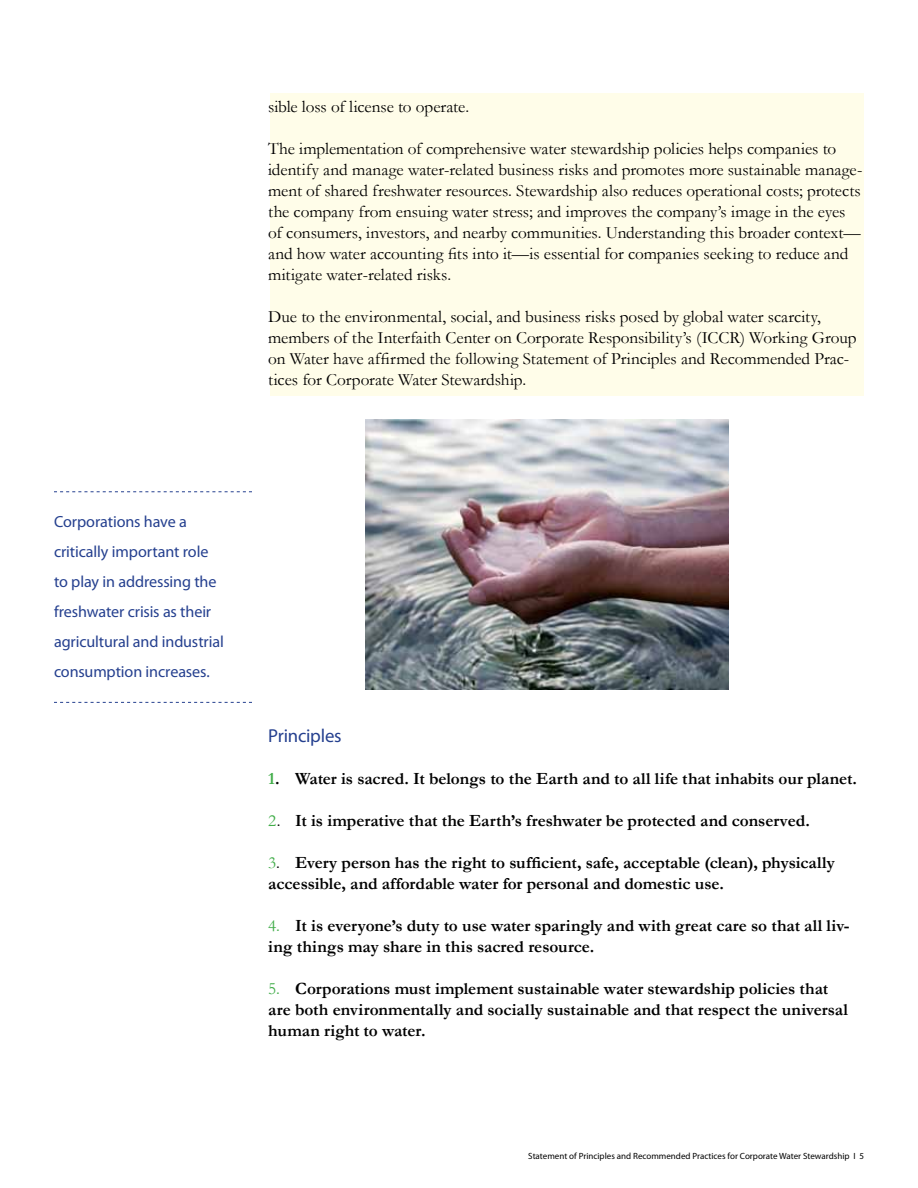
<style>
.page{position:relative;width:918px;height:1188px;background:#fff}
.page>*{position:absolute;margin:0;border:0;box-sizing:border-box;transform-origin:0 0}
.t1{font:18.75px "Myriad Pro";letter-spacing:-.01em;color:#25408f}
.t2{font:17.25px/21px "Garamond";letter-spacing:-.005em;color:#000}
.t3{font:700 17.25px/21px "Garamond";color:#000}
.t4{font:16.2px/30px "Myriad Pro";letter-spacing:-.01em;color:#25408f}
.t5{font:9px "Myriad Pro";color:#000}
.s1{color:#41ad49}
.s2{font-weight:400;color:#41ad49}
.s3{font-weight:400}
</style>
<div class="page">
<div style="left:270px;top:93px;width:594px;height:303px;background:#fffde9"></div>
<svg style="left:54px;top:491px;width:198px;height:1px"></svg>
<svg style="left:54px;top:702px;width:198px;height:1px"></svg>
<img style="left:365px;top:420px;width:364px;height:270px">
<p class="t2" style="left:268px;top:96px;width:202px">sible loss of license to operate.</p>
<p class="t2" style="left:268px;top:138px;width:596px">The implementation of comprehensive water stewardship policies helps companies to identify and manage water-related business risks and promotes more sustainable manage&shy;ment of shared freshwater resources. Stewardship also reduces operational costs; protects the company from ensuing water stress; and improves the company’s image in the eyes of consumers, investors, and nearby communities. Understanding this broader context— and how water accounting fits into it—is essential for companies seeking to reduce and mitigate water-related risks.</p>
<p class="t2" style="left:268px;top:306px;width:590px">Due to the environmental, social, and business risks posed by global water scarcity, members of the Interfaith Center on Corporate Responsibility’s (ICCR) Working Group on Water have affirmed the following Statement of Principles and Recommended Prac&shy;tices for Corporate Water Stewardship.</p>
<p class="t4" style="left:54px;top:506px;width:171px">Corporations have a critically important role to play in addressing the freshwater crisis as their agricultural and industrial consumption increases.</p>
<p class="t1" style="left:268px;top:724px;width:75px">Principles</p>
<p class="t3" style="left:268px;top:768px;width:590px"><span class="s1">1</span>. Water is sacred. It belongs to the Earth and to all life that inhabits our planet.</p>
<p class="t3" style="left:268px;top:810px;width:543px"><span class="s2">2</span><span class="s3">.</span> It is imperative that the Earth’s freshwater be protected and conserved.</p>
<p class="t3" style="left:268px;top:852px;width:568px"><span class="s2">3</span><span class="s3">.</span> Every person has the right to sufficient, safe, acceptable (clean), physically accessible, and affordable water for personal and domestic use.</p>
<p class="t3" style="left:268px;top:915px;width:583px"><span class="s2">4.</span> It is everyone’s duty to use water sparingly and with great care so that all liv&shy;ing things may share in this sacred resource.</p>
<p class="t3" style="left:268px;top:978px;width:581px"><span class="s2">5.</span> Corporations must implement sustainable water stewardship policies that are both environmentally and socially sustainable and that respect the universal human right to water.</p>
<p class="t5" style="left:528px;top:1150px;width:337px">Statement of Principles and Recommended Practices for Corporate Water Stewardship I 5</p>
</div>
